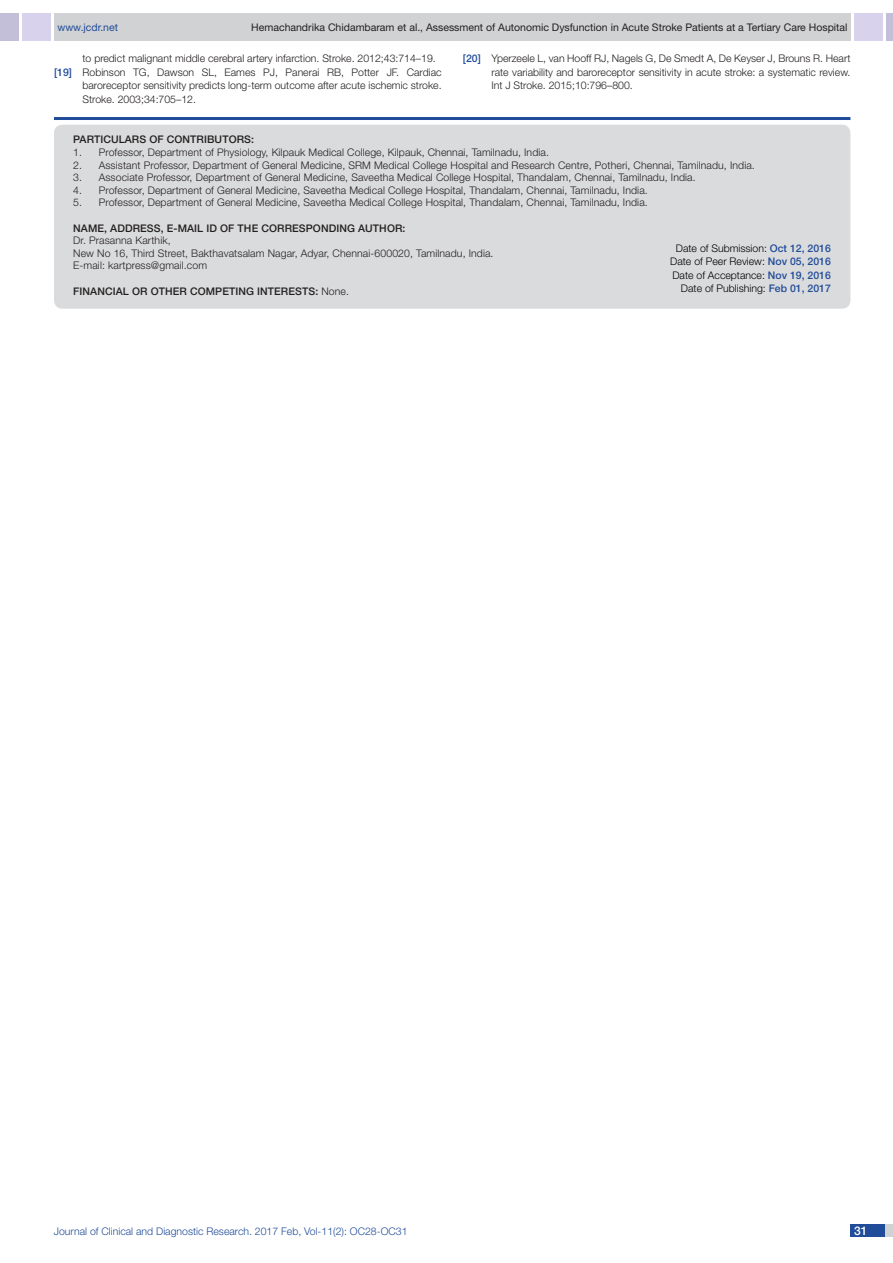
<style>
.page{position:relative;width:893px;height:1263px;background:#fff}
.page>*{position:absolute;margin:0;border:0;box-sizing:border-box;transform-origin:0 0}
.t1{font:500 12px "Helvetica Neue";color:#fff}
.con_particulars{font:300 10.5px/13.5px "Helvetica Neue";letter-spacing:.01em;color:#231f20;text-align:justify}
.t2{font:300 10.5px "Helvetica Neue";color:#000}
.t3{font:10.5px "Helvetica Neue";color:#231f20}
.con_particulars-2{font:500 10.5px "Helvetica Neue";letter-spacing:.01em;color:#231f20}
.t4{font:300 10.5px "Helvetica Neue";color:#214c99}
.t5{font:10.5px "Helvetica Neue";color:#214c99}
.s1{font-weight:500;color:#214c99}
.s2{font-weight:500}
</style>
<div class="page">
<div style="left:54px;top:13px;width:796px;height:28px;background:#d1d2d4"></div>
<div style="left:0;top:13px;width:19px;height:28px;background:#c3bfd8"></div>
<div style="left:22px;top:13px;width:29px;height:28px;background:#d9d2ec"></div>
<div style="left:886px;top:13px;width:7px;height:28px;background:#c3bfd8"></div>
<div style="left:854px;top:13px;width:29px;height:28px;background:#d9d2ec"></div>
<div style="left:850px;top:1224px;width:43px;height:13px;background:#d1d2d4"></div>
<div style="left:850px;top:1224px;width:35px;height:13px;background:#214c99"></div>
<hr style="left:54px;top:117px;width:796px;height:3px;background:#214c99">
<div style="left:54px;top:125px;width:796px;height:184px;background:#dadbdc;border-radius:9px"></div>
<p class="t5" style="left:57px;top:21px;width:62px">www.jcdr.net</p>
<p class="t3" style="left:251px;top:21px;width:598px">Hemachandrika Chidambaram et al., Assessment of Autonomic Dysfunction in Acute Stroke Patients at a Tertiary Care Hospital</p>
<p class="con_particulars" style="left:82px;top:52px;width:355px">to predict malignant middle cerebral artery infarction. Stroke. 2012;43:714–19.</p>
<p class="con_particulars" style="left:54px;top:65px;width:389px"><span class="s1">[19]</span> Robinson TG, Dawson SL, Eames PJ, Panerai RB, Potter JF. Cardiac</p>
<p class="con_particulars" style="left:82px;top:79px;width:361px">baroreceptor sensitivity predicts long-term outcome after acute ischemic stroke.</p>
<p class="con_particulars" style="left:82px;top:92px;width:115px">Stroke. 2003;34:705–12.</p>
<p class="con_particulars" style="left:491px;top:52px;width:361px;text-indent:-28px"><span class="s1">[20]</span> Yperzeele L, van Hooff RJ, Nagels G, De Smedt A, De Keyser J, Brouns R. Heart rate variability and baroreceptor sensitivity in acute stroke: a systematic review.<br>Int J Stroke. 2015;10:796–800.</p>
<p class="con_particulars-2" style="left:73px;top:133px;width:15px">PART</p>
<p class="con_particulars-2" style="left:100px;top:133px;width:12px">ICULAR</p>
<p class="con_particulars-2" style="left:139px;top:133px;width:36px">S OF CONTR</p>
<p class="con_particulars-2" style="left:204px;top:133px;width:12px">IBUTOR</p>
<p class="con_particulars-2" style="left:244px;top:133px;width:11px">S:</p>
<p class="con_particulars" style="left:73px;top:145px;width:477px">1. Professor, Department of Physiology, Kilpauk Medical College, Kilpauk, Chennai, Tamilnadu, India.</p>
<p class="con_particulars" style="left:73px;top:158px;width:683px">2. Assistant Professor, Department of General Medicine, SRM Medical College Hospital and Research Centre, Potheri, Chennai, Tamilnadu, India.</p>
<p class="con_particulars" style="left:73px;top:170px;width:624px">3. Associate Professor, Department of General Medicine, Saveetha Medical College Hospital, Thandalam, Chennai, Tamilnadu, India.</p>
<p class="con_particulars" style="left:73px;top:183px;width:576px">4. Professor, Department of General Medicine, Saveetha Medical College Hospital, Thandalam, Chennai, Tamilnadu, India.</p>
<p class="con_particulars" style="left:73px;top:196px;width:576px">5. Professor, Department of General Medicine, Saveetha Medical College Hospital, Thandalam, Chennai, Tamilnadu, India.</p>
<p class="con_particulars-2" style="left:73px;top:222px;width:46px">NAME, ADDRE</p>
<p class="con_particulars-2" style="left:147px;top:222px;width:123px">SS, E-MAIL ID OF THE CORRE</p>
<p class="con_particulars-2" style="left:299px;top:222px;width:23px">SPOND</p>
<p class="con_particulars-2" style="left:336px;top:222px;width:30px">ING AUT</p>
<p class="con_particulars-2" style="left:379px;top:222px;width:28px">HOR:</p>
<p class="con_particulars" style="left:73px;top:233px;width:99px">Dr. Prasanna Karthik,</p>
<p class="con_particulars" style="left:73px;top:246px;width:422px">New No 16, Third Street, Bakthavatsalam Nagar, Adyar, Chennai-600020, Tamilnadu, India.</p>
<p class="con_particulars" style="left:73px;top:259px;width:135px">E-mail: kartpress@gmail.com</p>
<p class="con_particulars-2" style="left:73px;top:285px;width:195px">Financial OR OTHER COMPETING INTERE</p>
<p class="con_particulars" style="left:295px;top:284px;width:55px"><span class="s2">STS:</span> None.</p>
<p class="t2" style="left:676px;top:241px;width:157px">Date of Submission: <span class="s1">Oct 12, 2016</span></p>
<p class="t2" style="left:670px;top:255px;width:162px">Date of Peer Review: <span class="s1">Nov 05, 2016</span></p>
<p class="t2" style="left:672px;top:268px;width:160px">Date of Acceptance: <span class="s1">Nov 19, 2016</span></p>
<p class="t2" style="left:681px;top:282px;width:151px">Date of Publishing: <span class="s1">Feb 01, 2017</span></p>
<p class="t4" style="left:54px;top:1225px;width:355px">Journal of Clinical and Diagnostic Research. 2017 Feb, Vol-11(2): OC28-OC31</p>
<p class="t1" style="left:854px;top:1223px;width:15px">31</p>
</div>
